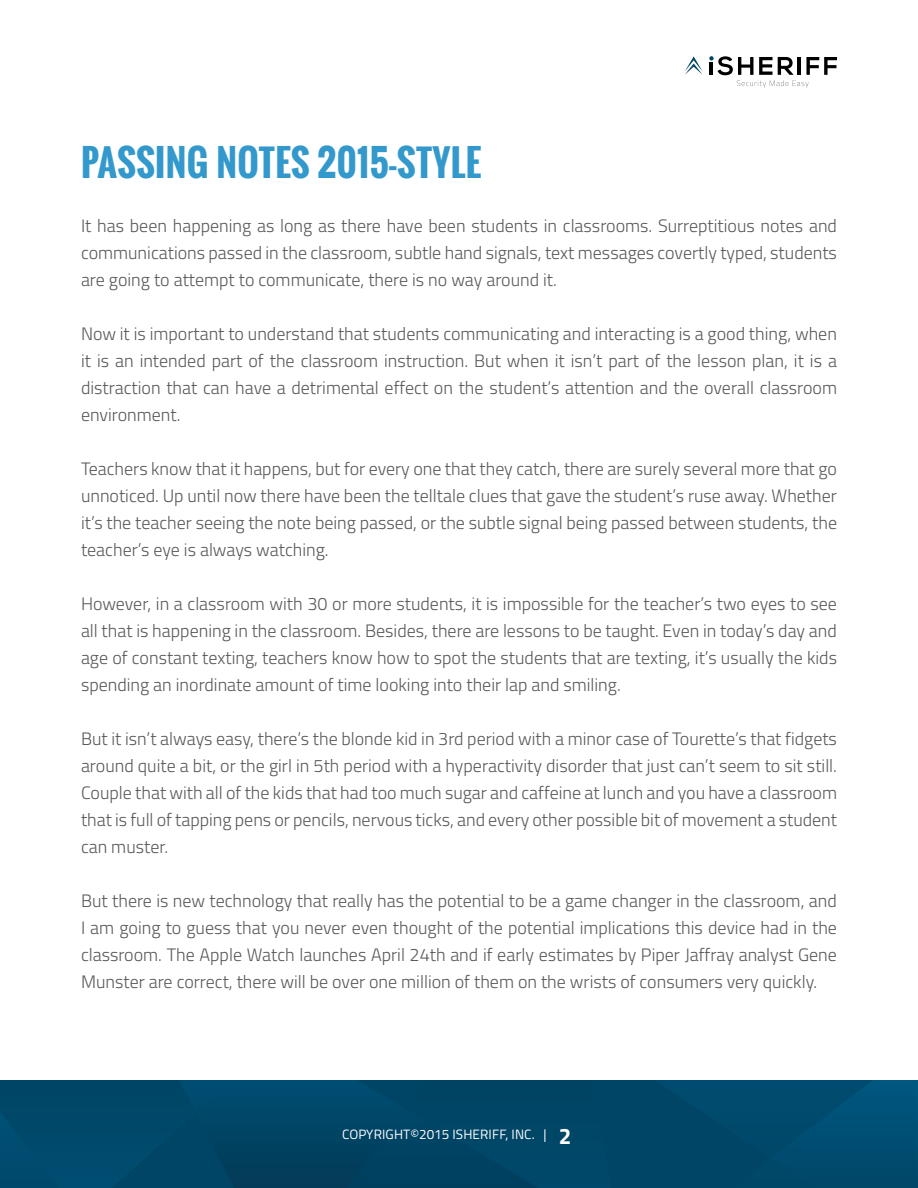
<style>
.page{position:relative;width:918px;height:1188px;background:#fff}
.page>*{position:absolute;margin:0;border:0;box-sizing:border-box;transform-origin:0 0}
.t1{font:700 36px "Oswald";letter-spacing:.01em;color:#39c}
.t2{font:300 18px/27px "Titillium";color:#58595b;text-align:justify}
.t3{font:13.5px "Titillium";letter-spacing:.01em;color:#fff}
.s1{font-weight:700;font-size:22.5px}
</style>
<div class="page">
<svg style="left:685px;top:56px;width:18px;height:19px"></svg>
<svg style="left:709px;top:56px;width:128px;height:32px"></svg>
<img style="left:0;top:1080px;width:918px;height:108px">
<h1 class="t1" style="left:81px;top:136px;width:402px">PASSING NOTES 2015-STYLE</h1>
<p class="t2" style="left:81px;top:211px;width:758px">It has been happening as long as there have been students in classrooms. Surreptitious notes and communications passed in the classroom, subtle hand signals, text messages covertly typed, students are going to attempt to communicate, there is no way around it.</p>
<p class="t2" style="left:81px;top:319px;width:758px">Now it is important to understand that students communicating and interacting is a good thing, when it is an intended part of the classroom instruction. But when it isn’t part of the lesson plan, it is a distraction that can have a detrimental effect on the student’s attention and the overall classroom environment.</p>
<p class="t2" style="left:81px;top:454px;width:758px">Teachers know that it happens, but for every one that they catch, there are surely several more that go unnoticed. Up until now there have been the telltale clues that gave the student’s ruse away. Whether it’s the teacher seeing the note being passed, or the subtle signal being passed between students, the teacher’s eye is always watching.</p>
<p class="t2" style="left:81px;top:589px;width:758px">However, in a classroom with 30 or more students, it is impossible for the teacher’s two eyes to see all that is happening in the classroom. Besides, there are lessons to be taught. Even in today’s day and age of constant texting, teachers know how to spot the students that are texting, it’s usually the kids spending an inordinate amount of time looking into their lap and smiling.</p>
<p class="t2" style="left:81px;top:724px;width:758px">But it isn’t always easy, there’s the blonde kid in 3rd period with a minor case of Tourette’s that fidgets around quite a bit, or the girl in 5th period with a hyperactivity disorder that just can’t seem to sit still.<br>Couple that with all of the kids that had too much sugar and caffeine at lunch and you have a classroom that is full of tapping pens or pencils, nervous ticks, and every other possible bit of movement a student can muster.</p>
<p class="t2" style="left:81px;top:886px;width:758px">But there is new technology that really has the potential to be a game changer in the classroom, and I am going to guess that you never even thought of the potential implications this device had in the classroom. The Apple Watch launches April 24th and if early estimates by Piper Jaffray analyst Gene Munster are correct, there will be over one million of them on the wrists of consumers very quickly.</p>
<p class="t3" style="left:342px;top:1124px;width:231px">COPYRIGHT©2015 ISHERIFF, INC. | <span class="s1">2</span></p>
</div>
